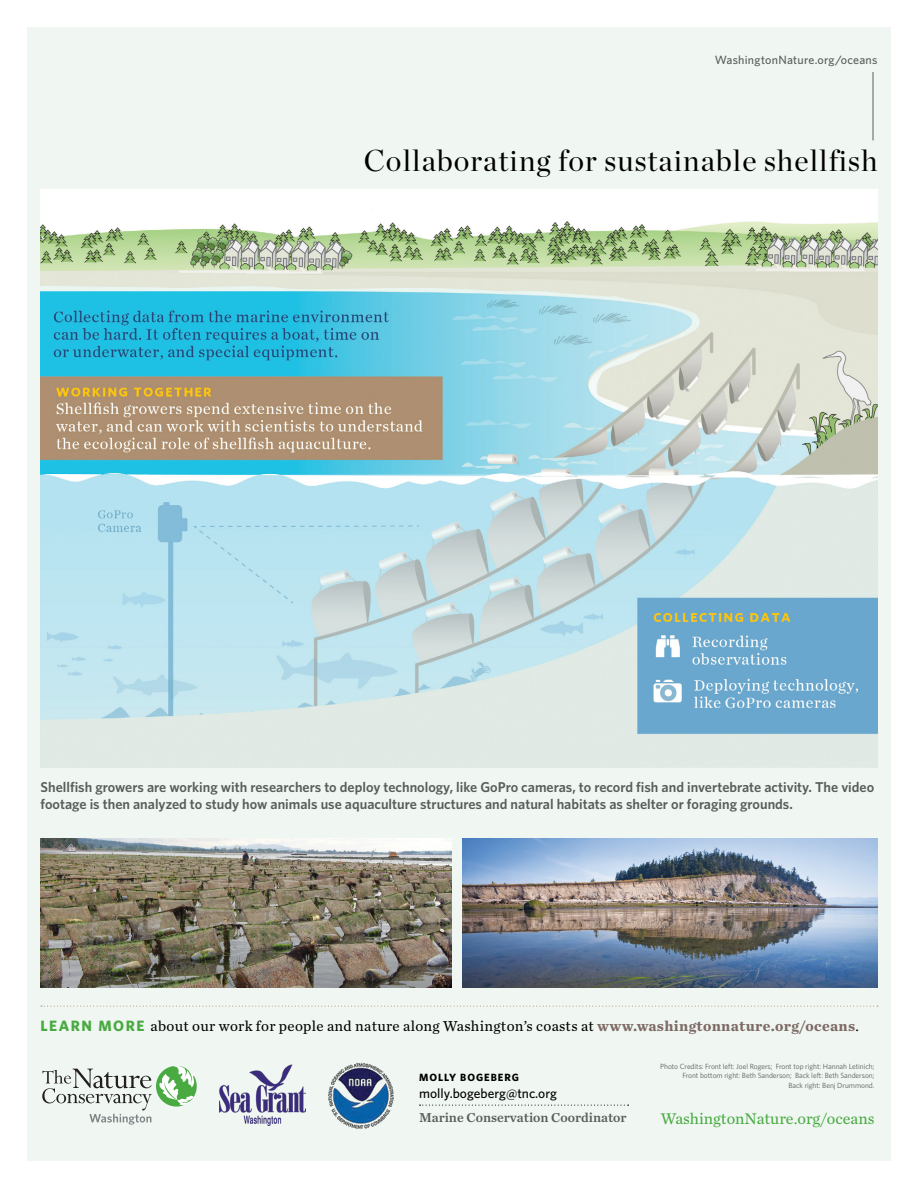
<style>
.page{position:relative;width:918px;height:1188px;background:#fff}
.page>*{position:absolute;margin:0;border:0;box-sizing:border-box;transform-origin:0 0}
.t1{font:30px "Chronicle Display";letter-spacing:.035em;color:#000}
.t2{font:16.2px "Chronicle Text G2";color:#49aa42}
.t3{font:15px "Chronicle Text G2";letter-spacing:.02em;color:#000}
.t4{font:600 14.25px/17.1px "Whitney";color:#585d59}
.t5{font:13.5px "Chronicle Text G2 Semi";color:#585d59}
.t6{font:500 13.5px "Whitney";color:#000}
.t7{font:500 12px "Whitney";letter-spacing:.02em;color:#585d59}
.t8{font:700 10.5px "Whitney";letter-spacing:.09em;color:#000}
.t9{font:7.5px/9.8px "Whitney";letter-spacing:-.005em;color:#585d59;text-align:right}
.s1{font-family:"Whitney";font-weight:700;color:#49aa42}
.s2{font-weight:700;color:#7e6a65}
</style>
<div class="page">
<div style="left:27px;top:27px;width:864px;height:1134px;background:#f0f7f2"></div>
<hr style="left:873px;top:72px;width:1px;height:68px;background:#585d59">
<svg style="left:41px;top:1006px;width:837px;height:1px"></svg>
<svg style="left:42px;top:1066px;width:155px;height:58px"></svg>
<svg style="left:420px;top:1105px;width:209px;height:1px"></svg>
<img style="left:40px;top:189px;width:838px;height:579px">
<img style="left:41px;top:838px;width:411px;height:150px">
<img style="left:462px;top:838px;width:416px;height:150px">
<img style="left:328px;top:1062px;width:67px;height:67px">
<img style="left:219px;top:1064px;width:87px;height:61px">
<p class="t7" style="left:715px;top:51px;width:164px">WashingtonNature.org/oceans</p>
<h1 class="t1" style="left:364px;top:138px;width:515px">Collaborating for sustainable shellfish</h1>
<p class="t4" style="left:40px;top:778px;width:835px">Shellfish growers are working with researchers to deploy technology, like GoPro cameras, to record fish and invertebrate activity. The video footage is then analyzed to study how animals use aquaculture structures and natural habitats as shelter or foraging grounds.</p>
<p class="t3" style="left:40px;top:1015px;width:820px"><span class="s1">LEARN MORE</span> about our work for people and nature along Washington’s coasts at <span class="s2">www.washingtonnature.org/oceans</span>.</p>
<p class="t8" style="left:419px;top:1071px;width:101px">MOLLY BOGEBERG</p>
<p class="t6" style="left:419px;top:1084px;width:139px">molly.bogeberg@tnc.org</p>
<p class="t5" style="left:419px;top:1107px;width:209px">Marine Conservation Coordinator</p>
<p class="t2" style="left:661px;top:1107px;width:215px">WashingtonNature.org/oceans</p>
<p class="t9" style="left:660px;top:1061px;width:216px">Photo Credits: Front left: Joel Rogers; Front top right: Hannah Letinich;<br>Front bottom right: Beth Sanderson; Back left: Beth Sanderson;<br>Back right: Benj Drummond.</p>
</div>
